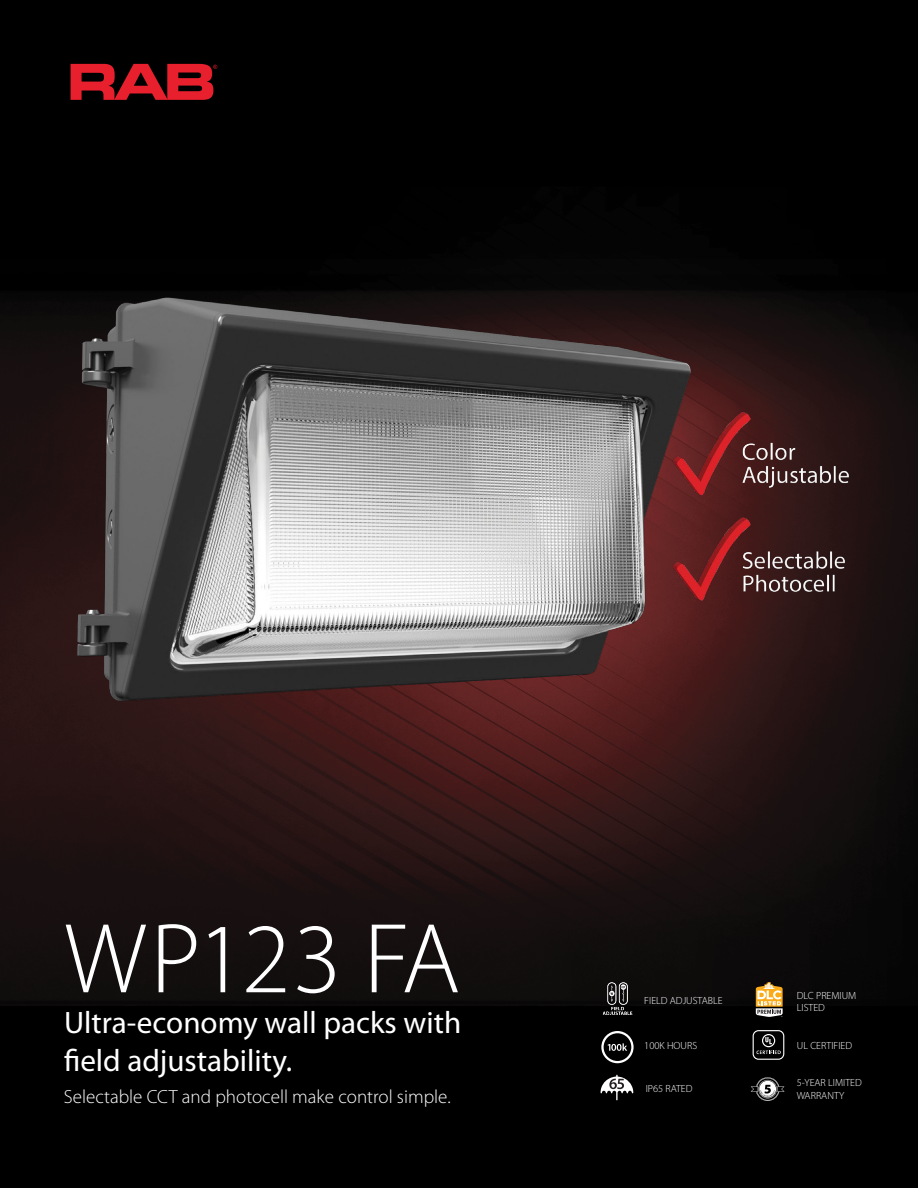
<style>
.page{position:relative;width:918px;height:1188px;background:#fff}
.page>*{position:absolute;margin:0;border:0;box-sizing:border-box;transform-origin:0 0}
.t1{font:300 100.35px "Myriad Pro";letter-spacing:-.04em;color:#fff}
.t2{font:31.05px/37.3px "Myriad Pro";color:#fff}
.t3{font:300 19.05px "Myriad Pro";color:#fff}
.t4{font:300 10.35px/12.5px "Myriad Pro";color:#fff}
</style>
<div class="page">
<img style="left:0;top:0;width:918px;height:1188px">
<svg style="left:71px;top:64px;width:146px;height:36px;background:#97141d"></svg>
<svg style="left:751px;top:1077px;width:34px;height:24px"></svg>
<svg style="left:601px;top:1031px;width:33px;height:32px"></svg>
<img style="left:601px;top:982px;width:33px;height:33px">
<div style="left:753px;top:1031px;width:31px;height:28px;background:#010101;border-radius:5px"></div>
<div style="left:753px;top:1030px;width:31px;height:30px;border:1px solid #fff;border-radius:5px"></div>
<svg style="left:757px;top:1034px;width:24px;height:20px"></svg>
<img style="left:54px;top:265px;width:803px;height:493px">
<svg style="left:601px;top:1075px;width:32px;height:25px"></svg>
<svg style="left:756px;top:982px;width:27px;height:35px"></svg>
<h1 class="t1" style="left:64px;top:904px;width:397px">WP123 FA</h1>
<h2 class="t2" style="left:64px;top:1005px;width:399px">Ultra-economy wall packs with field adjustability.</h2>
<h3 class="t3" style="left:64px;top:1086px;width:388px">Selectable CCT and photocell make control simple.</h3>
<p class="t4" style="left:797px;top:1077px;width:67px">5-YEAR LIMITED<br>WARRANTY</p>
<p class="t4" style="left:797px;top:989px;width:61px">DLC PREMIUM<br>LISTED</p>
<p class="t4" style="left:644px;top:995px;width:80px">FIELD ADJUSTABLE</p>
<p class="t4" style="left:797px;top:1040px;width:57px">UL CERTIFIED</p>
<p class="t4" style="left:644px;top:1040px;width:54px">100K HOURS</p>
<p class="t4" style="left:646px;top:1083px;width:48px">IP65 RATED</p>
</div>
